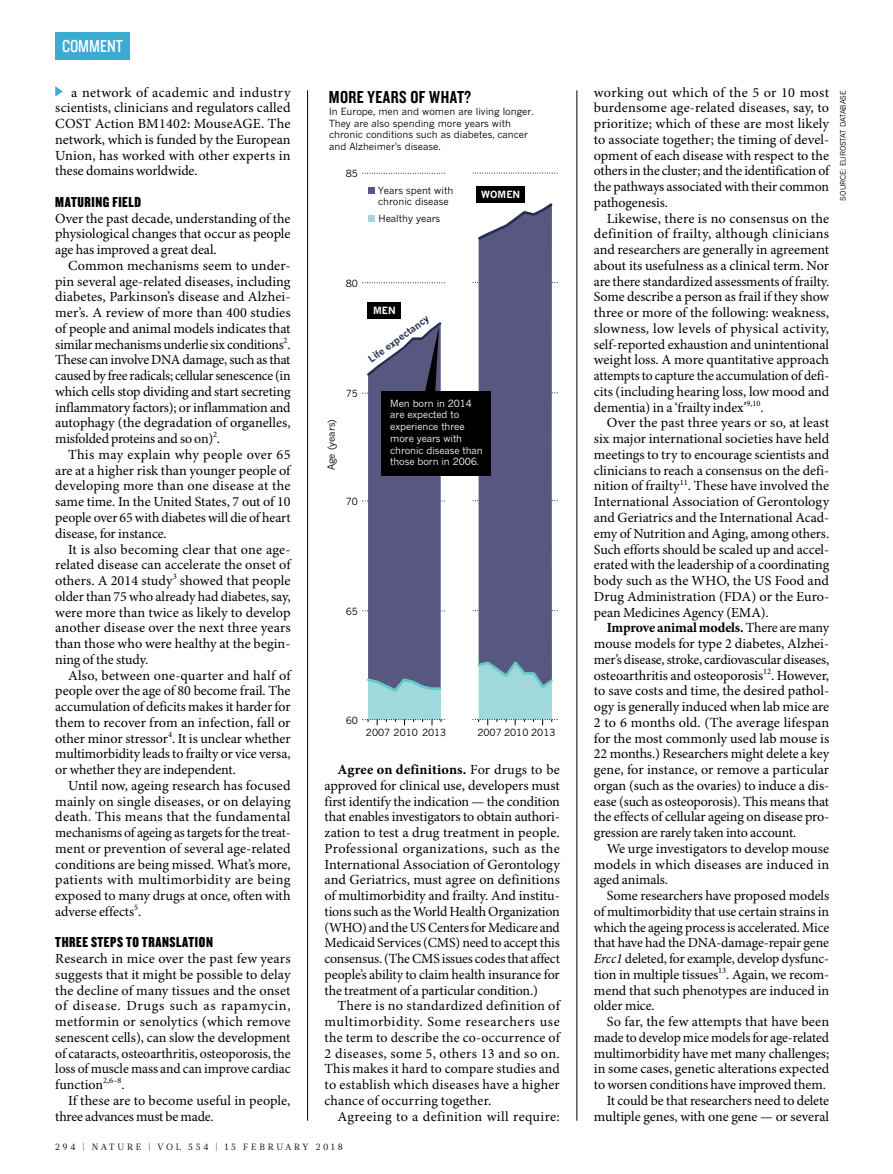
<style>
.page{position:relative;width:893px;height:1174px;background:#fff}
.page>*{position:absolute;margin:0;border:0;box-sizing:border-box;transform-origin:0 0}
.t1{font:18px "Knockout 49 Liteweight";letter-spacing:.025em;color:#000}
.t2{font:18px "Knockout 29 Junior Ltweight";color:#fff}
.t3{font:15px "Knockout 69 Full Liteweight";letter-spacing:.04em;color:#000}
.t4{font:13.95px/15.8px "Minion Pro";letter-spacing:-.005em;color:#000;text-align:justify}
.t5{font:13.95px "Minion Pro";letter-spacing:.025em;color:#000}
.t6{font:9.75px/11.7px "News Gothic MTOT";color:#000}
.t7{font:9.75px/11.7px "News Gothic MTOT";letter-spacing:-.01em;color:#fff}
.t8{font:700 9.75px "News Gothic MTOT";color:#252d50}
.t9{font:700 9.75px "News Gothic MTOT";color:#fff}
.t10{font:9px "Glosa Math";letter-spacing:.3em;color:#000}
.t11{font:7.5px "News Gothic MTOT";color:#000}
.s1{font-weight:700}
.s2{font-style:italic}
</style>
<div class="page">
<hr style="left:577px;top:90px;width:1px;height:1030px;background:#000">
<hr style="left:307px;top:90px;width:1px;height:1030px;background:#000">
<div style="left:55px;top:32px;width:75px;height:27px;background:#3babd2"></div>
<svg style="left:363px;top:282px;width:82px;height:1px"></svg>
<svg style="left:473px;top:173px;width:85px;height:1px"></svg>
<svg style="left:363px;top:173px;width:82px;height:1px"></svg>
<div style="left:477px;top:186px;width:48px;height:17px;background:#000"></div>
<svg style="left:473px;top:201px;width:85px;height:524px"></svg>
<div style="left:382px;top:391px;width:109px;height:85px;background:#000"></div>
<div style="left:368px;top:302px;width:33px;height:16px;background:#000"></div>
<div style="left:368px;top:187px;width:7px;height:6px;background:#585781"></div>
<div style="left:368px;top:215px;width:7px;height:6px;background:#9fd9db"></div>
<svg style="left:363px;top:322px;width:82px;height:403px"></svg>
<svg style="left:55px;top:86px;width:8px;height:11px"></svg>
<p class="t2" style="left:62px;top:34px;width:62px">COMMENT</p>
<p class="t4" style="left:55px;top:85px;width:237px;text-indent:16px">a network of academic and industry scientists, clinicians and regulators called COST Action BM1402: MouseAGE. The network, which is funded by the European Union, has worked with other experts in these domains worldwide.</p>
<p class="t3" style="left:55px;top:192px;width:87px">MATURING FIELD</p>
<p class="t4" style="left:55px;top:211px;width:237px">Over the past decade, understanding of the physiological changes that occur as people age has improved a great deal.</p>
<p class="t4" style="left:55px;top:258px;width:237px;text-indent:13px">Common mechanisms seem to under&shy;pin several age-related diseases, including diabetes, Parkinson’s disease and Alzhei&shy;mer’s. A review of more than 400 studies of people and animal models indicates that similar mechanisms underlie six conditions<sup>2</sup>.<br>These can involve DNA damage, such as that caused by free radicals; cellular senescence (in which cells stop dividing and start secreting inflammatory factors); or inflammation and autophagy (the degradation of organelles, misfolded proteins and so on)<sup>2</sup>.</p>
<p class="t4" style="left:55px;top:447px;width:237px;text-indent:13px">This may explain why people over 65 are at a higher risk than younger people of developing more than one disease at the same time. In the United States, 7 out of 10 people over 65 with diabetes will die of heart disease, for instance.</p>
<p class="t4" style="left:55px;top:542px;width:237px;text-indent:13px">It is also becoming clear that one age&shy;related disease can accelerate the onset of others. A 2014 study<sup>3</sup> showed that people older than 75 who already had diabetes, say, were more than twice as likely to develop another disease over the next three years than those who were healthy at the begin&shy;ning of the study.</p>
<p class="t4" style="left:55px;top:668px;width:237px;text-indent:13px">Also, between one-quarter and half of people over the age of 80 become frail. The accumulation of deficits makes it harder for them to recover from an infection, fall or other minor stressor<sup>4</sup>. It is unclear whether multimorbidity leads to frailty or vice versa, or whether they are independent.</p>
<p class="t4" style="left:55px;top:778px;width:237px;text-indent:13px">Until now, ageing research has focused mainly on single diseases, or on delaying death. This means that the fundamental mechanisms of ageing as targets for the treat&shy;ment or prevention of several age-related conditions are being missed. What’s more, patients with multimorbidity are being exposed to many drugs at once, often with adverse effects<sup>5</sup>.</p>
<p class="t3" style="left:55px;top:933px;width:159px">THREE STEPS TO TRANSLATION</p>
<p class="t4" style="left:55px;top:951px;width:237px">Research in mice over the past few years suggests that it might be possible to delay the decline of many tissues and the onset of disease. Drugs such as rapamycin, metformin or senolytics (which remove senescent cells), can slow the development of cataracts, osteoarthritis, osteoporosis, the loss of muscle mass and can improve cardiac function<sup>2,6–8</sup>.</p>
<p class="t4" style="left:55px;top:1093px;width:237px;text-indent:13px">If these are to become useful in people, three advances must be made.</p>
<p class="t1" style="left:329px;top:85px;width:144px">MORE YEARS OF WHAT?</p>
<p class="t6" style="left:329px;top:106px;width:206px">In Europe, men and women are living longer.<br>They are also spending more years with chronic conditions such as diabetes, cancer and Alzheimer's disease.</p>
<p class="t6" style="left:346px;top:167px;width:14px">85</p>
<p class="t6" style="left:378px;top:184px;width:77px">Years spent with chronic disease</p>
<p class="t6" style="left:378px;top:212px;width:63px">Healthy years</p>
<p class="t9" style="left:481px;top:188px;width:41px">WOMEN</p>
<p class="t6" style="left:346px;top:277px;width:14px">80</p>
<p class="t9" style="left:373px;top:304px;width:24px">MEN</p>
<p class="t8" style="left:366px;top:355px;width:74px;rotate:-36deg">Life expectancy</p>
<p class="t6" style="left:325px;top:470px;width:53px;rotate:-90deg">Age (years)</p>
<p class="t6" style="left:346px;top:387px;width:14px">75</p>
<p class="t7" style="left:390px;top:397px;width:94px">Men born in 2014 are expected to experience three more years with chronic disease than those born in 2006.</p>
<p class="t6" style="left:346px;top:495px;width:14px">70</p>
<p class="t6" style="left:346px;top:605px;width:14px">65</p>
<p class="t6" style="left:346px;top:714px;width:14px">60</p>
<p class="t6" style="left:366px;top:726px;width:82px">2007 2010 2013</p>
<p class="t6" style="left:477px;top:726px;width:80px">2007 2010 2013</p>
<p class="t4" style="left:325px;top:762px;width:237px;text-indent:13px"><span class="s1">Agree on definitions.</span> For drugs to be approved for clinical use, developers must first identify the indication — the condition that enables investigators to obtain authori&shy;zation to test a drug treatment in people.<br>Professional organizations, such as the International Association of Gerontology and Geriatrics, must agree on definitions of multimorbidity and frailty. And institu&shy;tions such as the World Health Organization (WHO) and the US Centers for Medicare and Medicaid Services (CMS) need to accept this consensus. (The CMS issues codes that affect people’s ability to claim health insurance for the treatment of a particular condition.)</p>
<p class="t4" style="left:325px;top:998px;width:237px;text-indent:13px">There is no standardized definition of multimorbidity. Some researchers use the term to describe the co-occurrence of 2 diseases, some 5, others 13 and so on.<br>This makes it hard to compare studies and to establish which diseases have a higher chance of occurring together.</p>
<p class="t5" style="left:337px;top:1107px;width:224px">Agreeing to a definition will require:</p>
<p class="t10" style="left:55px;top:1141px;width:289px">294 | NATURE | VOL 554 | 15 FEBRUARY 2018</p>
<p class="t4" style="left:594px;top:85px;width:237px">working out which of the 5 or 10 most burdensome age-related diseases, say, to prioritize; which of these are most likely to associate together; the timing of devel&shy;opment of each disease with respect to the others in the cluster; and the identification of the pathways associated with their common pathogenesis.</p>
<p class="t4" style="left:594px;top:211px;width:237px;text-indent:13px">Likewise, there is no consensus on the definition of frailty, although clinicians and researchers are generally in agreement about its usefulness as a clinical term. Nor are there standardized assessments of frailty.<br>Some describe a person as frail if they show three or more of the following: weakness, slowness, low levels of physical activity, self-reported exhaustion and unintentional weight loss. A more quantitative approach attempts to capture the accumulation of defi&shy;cits (including hearing loss, low mood and dementia) in a ‘frailty index’<sup>9,10</sup>.</p>
<p class="t4" style="left:594px;top:416px;width:237px;text-indent:13px">Over the past three years or so, at least six major international societies have held meetings to try to encourage scientists and clinicians to reach a consensus on the defi&shy;nition of frailty<sup>11</sup>. These have involved the International Association of Gerontology and Geriatrics and the International Acad&shy;emy of Nutrition and Aging, among others.<br>Such efforts should be scaled up and accel&shy;erated with the leadership of a coordinating body such as the WHO, the US Food and Drug Administration (FDA) or the Euro&shy;pean Medicines Agency (EMA).</p>
<p class="t4" style="left:594px;top:620px;width:237px;text-indent:13px"><span class="s1">Improve animal models.</span> There are many mouse models for type 2 diabetes, Alzhei&shy;mer’s disease, stroke, cardiovascular diseases, osteoarthritis and osteoporosis<sup>12</sup>. However, to save costs and time, the desired pathol&shy;ogy is generally induced when lab mice are 2 to 6 months old. (The average lifespan for the most commonly used lab mouse is 22 months.) Researchers might delete a key gene, for instance, or remove a particular organ (such as the ovaries) to induce a dis&shy;ease (such as osteoporosis). This means that the effects of cellular ageing on disease pro&shy;gression are rarely taken into account.</p>
<p class="t4" style="left:594px;top:841px;width:237px;text-indent:13px">We urge investigators to develop mouse models in which diseases are induced in aged animals.</p>
<p class="t4" style="left:594px;top:888px;width:237px;text-indent:13px">Some researchers have proposed models of multimorbidity that use certain strains in which the ageing process is accelerated. Mice that have had the DNA-damage-repair gene <span class="s2">Ercc1</span> deleted, for example, develop dysfunc&shy;tion in multiple tissues<sup>13</sup>. Again, we recom&shy;mend that such phenotypes are induced in older mice.</p>
<p class="t4" style="left:594px;top:1014px;width:237px;text-align:right">So far, the few attempts that have been made to develop mice models for age-related multimorbidity have met many challenges; in some cases, genetic alterations expected to worsen conditions have improved them.<br>It could be that researchers need to delete multiple genes, with one gene — or several</p>
<p class="t11" style="left:838px;top:201px;width:112px;rotate:-90deg">SOURCE: EUROSTAT DATABASE</p>
</div>
